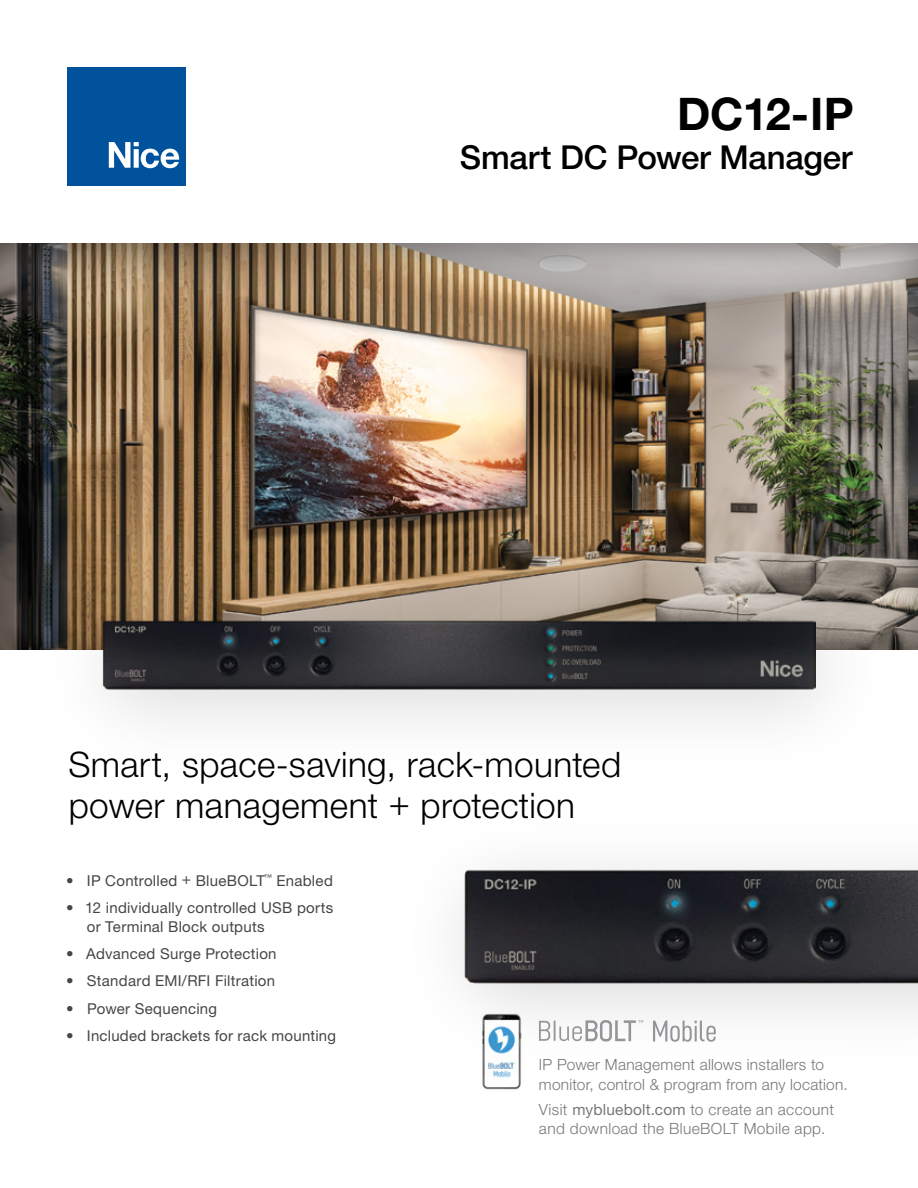
<style>
.page{position:relative;width:918px;height:1188px;background:#fff}
.page>*{position:absolute;margin:0;border:0;box-sizing:border-box;transform-origin:0 0}
.t1{font:700 45px "Helvetica Neue LT Std";letter-spacing:-.01em;color:#000}
.t2{font:300 35.1px/41.2px "Helvetica Neue LT Std";letter-spacing:.01em;color:#000}
.t3{font:500 33px "Helvetica Neue LT Std";letter-spacing:-.01em;color:#000}
.t4{font:300 15.45px/19.5px "Helvetica Neue LT Std";letter-spacing:.02em;color:#77787b}
.t5{font:15px/18.9px "Helvetica Neue LT Std";letter-spacing:.015em;color:#464547}
.s1{font-size:15.45px}
.s2{font-weight:400}
</style>
<div class="page">
<div style="left:0;top:233px;width:918px;height:417px;background:#000;opacity:.46"></div>
<div style="left:38px;top:562px;width:856px;height:216px;background:#000;opacity:.15"></div>
<img style="left:103px;top:618px;width:712px;height:73px">
<div style="left:399px;top:810px;width:519px;height:260px;background:#000;opacity:.15"></div>
<img style="left:464px;top:864px;width:454px;height:122px">
<div style="left:68px;top:68px;width:118px;height:118px;background:#00529c"></div>
<svg style="left:109px;top:142px;width:70px;height:26px"></svg>
<svg style="left:539px;top:1020px;width:104px;height:21px"></svg>
<svg style="left:653px;top:1021px;width:63px;height:21px"></svg>
<img style="left:477px;top:1007px;width:49px;height:83px">
<h1 class="t1" style="left:677px;top:86px;width:178px">DC12-IP</h1>
<h3 class="t3" style="left:460px;top:137px;width:394px">Smart DC Power Manager</h3>
<h2 class="t2" style="left:68px;top:743px;width:554px">Smart, space-saving, rack-mounted power management + protection</h2>
<p class="t5" style="left:66px;top:871px;width:268px">• IP Controlled <span class="s1">+</span> BlueBOLT<sup>™</sup> Enabled</p>
<p class="t5" style="left:87px;top:898px;width:248px;text-indent:-21px">• 12 individually controlled USB ports or Terminal Block outputs</p>
<p class="t5" style="left:66px;top:944px;width:212px">• Advanced Surge Protection</p>
<p class="t5" style="left:66px;top:971px;width:211px">• Standard EMI/RFI Filtration</p>
<p class="t5" style="left:66px;top:999px;width:153px">• Power Sequencing</p>
<p class="t5" style="left:66px;top:1026px;width:271px">• Included brackets for rack mounting</p>
<p class="t4" style="left:539px;top:1055px;width:310px">IP Power Management allows installers to monitor, control &amp; program from any location.</p>
<p class="t4" style="left:539px;top:1099px;width:297px">Visit <span class="s2">mybluebolt.com</span> to create an account and download the BlueBOLT Mobile app.</p>
</div>
